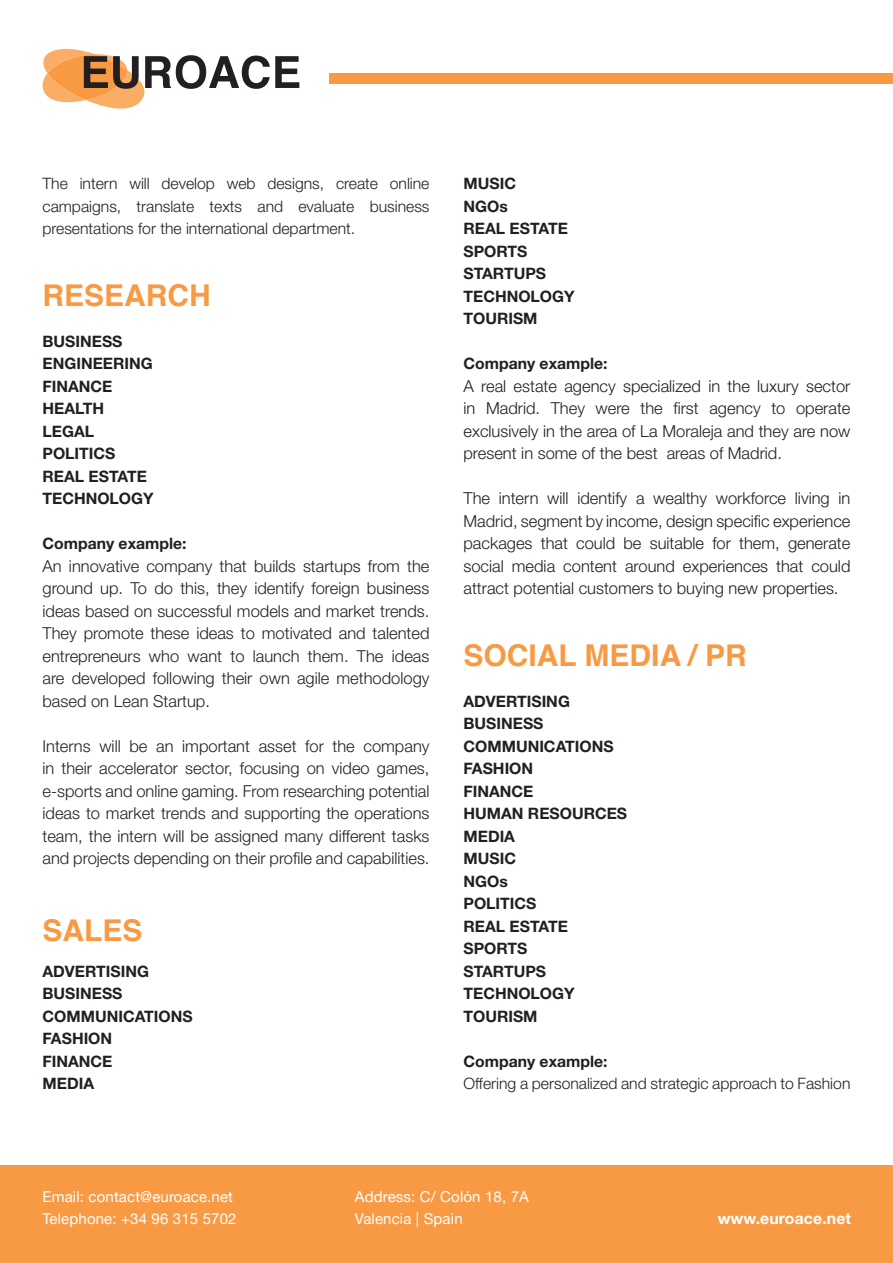
<style>
.page{position:relative;width:893px;height:1263px;background:#fff}
.page>*{position:absolute;margin:0;border:0;box-sizing:border-box;transform-origin:0 0}
.Título_1{font:700 30px "Helvetica";color:#f89a44}
.Texto_corrido{font:300 16.5px/22.5px "Helvetica Neue LT Std";color:#222;text-align:justify}
.Texto_corrido-2{font:300 16.5px/22.5px "Helvetica Neue LT Std";color:#231f20;text-align:justify}
.Título_2{font:700 15.75px "Helvetica Neue LT Std";color:#231f20}
.Texto_corrido-3{font:300 15.75px/22.5px "Helvetica Neue LT Std";color:#231f20;text-align:justify}
.t1{font:700 15.75px "Helvetica Neue";letter-spacing:.01em;color:#fff}
.t2{font:15px/22.5px "Helvetica Neue";letter-spacing:.01em;color:#fff}
</style>
<div class="page">
<svg style="left:42px;top:48px;width:257px;height:61px"></svg>
<div style="left:0;top:1165px;width:893px;height:98px;background:#f89a44"></div>
<div style="left:330px;top:74px;width:563px;height:10px;background:#f89a44"></div>
<p class="Texto_corrido-3" style="left:43px;top:172px;width:388px">The intern will develop web designs, create online campaigns, translate texts and evaluate business presentations for the international department.</p>
<p class="Título_1" style="left:43px;top:271px;width:170px">RESEARCH</p>
<p class="Título_2" style="left:43px;top:331px;width:81px">BUSINESS</p>
<p class="Título_2" style="left:43px;top:354px;width:112px">ENGINEERING</p>
<p class="Título_2" style="left:43px;top:376px;width:71px">FINANCE</p>
<p class="Título_2" style="left:43px;top:399px;width:63px">HEALTH</p>
<p class="Título_2" style="left:43px;top:421px;width:53px">LEGAL</p>
<p class="Título_2" style="left:43px;top:444px;width:74px">POLITICS</p>
<p class="Título_2" style="left:43px;top:466px;width:106px">REAL ESTATE</p>
<p class="Título_2" style="left:43px;top:489px;width:113px">TECHNOLOGY</p>
<p class="Título_2" style="left:43px;top:534px;width:146px">Company example:</p>
<p class="Texto_corrido" style="left:43px;top:554px;width:388px">An innovative company that builds startups from the ground up. To do this, they identify foreign business ideas based on successful models and market trends.<br>They promote these ideas to motivated and talented entrepreneurs who want to launch them. The ideas are developed following their own agile methodology based on Lean Startup.</p>
<p class="Texto_corrido" style="left:43px;top:734px;width:388px">Interns will be an important asset for the company in their accelerator sector, focusing on video games, e-sports and online gaming. From researching potential ideas to market trends and supporting the operations team, the intern will be assigned many different tasks and projects depending on their profile and capabilities.</p>
<p class="Título_1" style="left:43px;top:906px;width:102px">SALES</p>
<p class="Título_2" style="left:43px;top:961px;width:108px">ADVERTISING</p>
<p class="Título_2" style="left:43px;top:984px;width:81px">BUSINESS</p>
<p class="Título_2" style="left:43px;top:1006px;width:152px">COMMUNICATIONS</p>
<p class="Título_2" style="left:43px;top:1029px;width:71px">FASHION</p>
<p class="Título_2" style="left:43px;top:1051px;width:71px">FINANCE</p>
<p class="Título_2" style="left:43px;top:1074px;width:53px">MEDIA</p>
<p class="Título_2" style="left:463px;top:174px;width:54px">MUSIC</p>
<p class="Título_2" style="left:463px;top:196px;width:46px">NGOs</p>
<p class="Título_2" style="left:463px;top:219px;width:106px">REAL ESTATE</p>
<p class="Título_2" style="left:463px;top:241px;width:65px">SPORTS</p>
<p class="Título_2" style="left:463px;top:264px;width:84px">STARTUPS</p>
<p class="Título_2" style="left:463px;top:286px;width:113px">TECHNOLOGY</p>
<p class="Título_2" style="left:463px;top:309px;width:76px">TOURISM</p>
<p class="Título_2" style="left:463px;top:354px;width:146px">Company example:</p>
<p class="Texto_corrido-2" style="left:463px;top:374px;width:388px">A real estate agency specialized in the luxury sector in Madrid. They were the first agency to operate exclusively in the area of La Moraleja and they are now present in some of the best areas of Madrid.</p>
<p class="Texto_corrido-2" style="left:463px;top:487px;width:388px">The intern will identify a wealthy workforce living in Madrid, segment by income, design specific experience packages that could be suitable for them, generate social media content around experiences that could attract potential customers to buying new properties.</p>
<p class="Título_1" style="left:463px;top:631px;width:285px">SOCIAL MEDIA / PR</p>
<p class="Título_2" style="left:463px;top:691px;width:108px">ADVERTISING</p>
<p class="Título_2" style="left:463px;top:714px;width:81px">BUSINESS</p>
<p class="Título_2" style="left:463px;top:736px;width:152px">COMMUNICATIONS</p>
<p class="Título_2" style="left:463px;top:759px;width:71px">FASHION</p>
<p class="Título_2" style="left:463px;top:781px;width:71px">FINANCE</p>
<p class="Título_2" style="left:463px;top:804px;width:165px">HUMAN RESOURCES</p>
<p class="Título_2" style="left:463px;top:826px;width:53px">MEDIA</p>
<p class="Título_2" style="left:463px;top:849px;width:54px">MUSIC</p>
<p class="Título_2" style="left:463px;top:871px;width:46px">NGOs</p>
<p class="Título_2" style="left:463px;top:894px;width:74px">POLITICS</p>
<p class="Título_2" style="left:463px;top:916px;width:106px">REAL ESTATE</p>
<p class="Título_2" style="left:463px;top:939px;width:65px">SPORTS</p>
<p class="Título_2" style="left:463px;top:961px;width:84px">STARTUPS</p>
<p class="Título_2" style="left:463px;top:984px;width:113px">TECHNOLOGY</p>
<p class="Título_2" style="left:463px;top:1006px;width:76px">TOURISM</p>
<p class="Título_2" style="left:463px;top:1051px;width:146px">Company example:</p>
<p class="Texto_corrido-3" style="left:463px;top:1072px;width:388px">Offering a personalized and strategic approach to Fashion</p>
<p class="t2" style="left:43px;top:1186px;width:195px">Email: contact@euroace.net<br>Telephone: +34 96 315 5702</p>
<p class="t2" style="left:355px;top:1186px;width:176px">Address: C/ Colón 18, 7A<br>Valencia | Spain</p>
<p class="t1" style="left:718px;top:1206px;width:135px">www.euroace.net</p>
</div>
